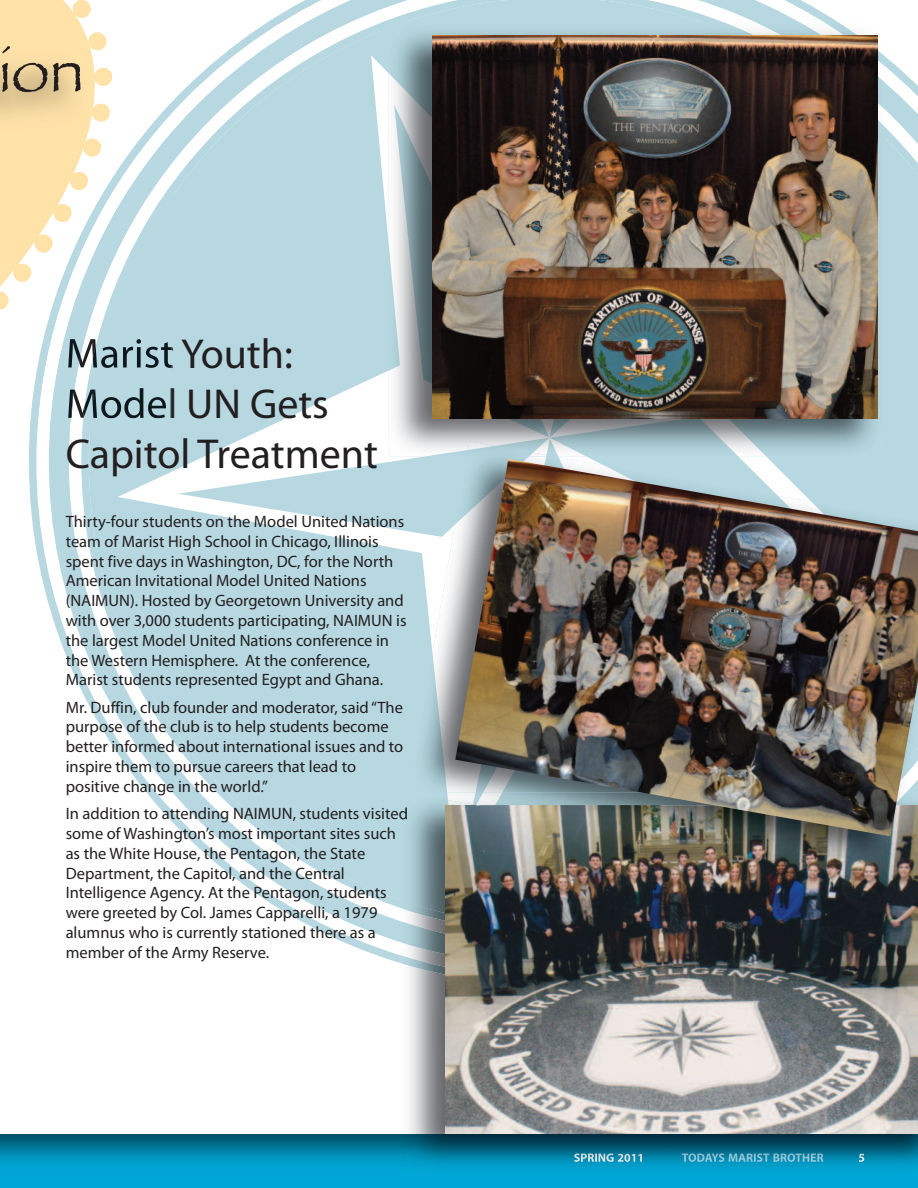
<style>
.page{position:relative;width:918px;height:1188px;background:#fff}
.page>*{position:absolute;margin:0;border:0;box-sizing:border-box;transform-origin:0 0}
.t1{font:63px "Papyrus Plain";color:#231f20}
.t2{font:42px/50.4px "Myriad Pro";color:#231f20}
.t3{font:16.5px/19.8px "Myriad Pro";color:#231f20}
</style>
<div class="page">
<svg style="left:0;top:1108px;width:918px;height:80px;background:#0095be"></svg>
<div style="left:0;top:0;width:918px;height:1134px;background:#fff"></div>
<img style="left:402px;top:986px;width:516px;height:186px">
<img style="left:574px;top:1153px;width:68px;height:9px">
<img style="left:682px;top:1153px;width:113px;height:9px">
<svg style="left:859px;top:1154px;width:5px;height:8px"></svg>
<img style="left:446px;top:935px;width:472px;height:199px">
<img style="left:0;top:0;width:918px;height:935px">
<h1 class="t1" style="left:-2px;top:32px;width:87px">ion</h1>
<h2 class="t2" style="left:66px;top:332px;width:314px">Marist Youth:<br>Model UN Gets<br>Capitol Treatment</h2>
<p class="t3" style="left:66px;top:513px;width:342px">Thirty-four students on the Model United Nations team of Marist High School in Chicago, Illinois spent five days in Washington, DC, for the North American Invitational Model United Nations (NAIMUN). Hosted by Georgetown University and with over 3,000 students participating, NAIMUN is the largest Model United Nations conference in the Western Hemisphere. At the conference, Marist students represented Egypt and Ghana.</p>
<p class="t3" style="left:66px;top:699px;width:339px">Mr. Duffin, club founder and moderator, said“The purpose of the club is to help students become better informed about international issues and to inspire them to pursue careers that lead to positive change in the world.”</p>
<p class="t3" style="left:66px;top:805px;width:344px">In addition to attending NAIMUN, students visited some of Washington’s most important sites such as the White House, the Pentagon, the State Department, the Capitol, and the Central Intelligence Agency. At the Pentagon, students were greeted by Col. James Capparelli, a 1979 alumnus who is currently stationed there as a member of the Army Reserve.</p>
</div>
